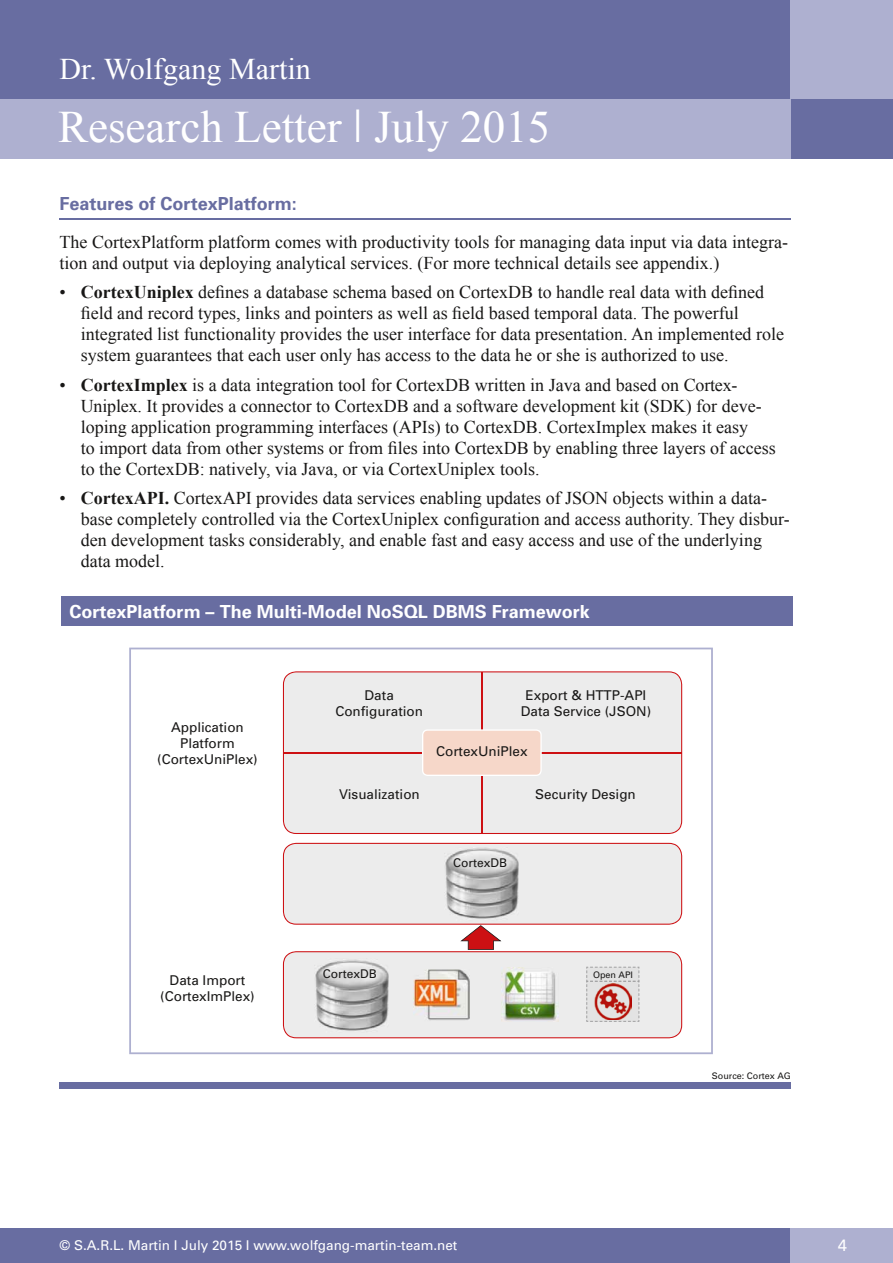
<style>
.page{position:relative;width:893px;height:1263px;background:#fff}
.page>*{position:absolute;margin:0;border:0;box-sizing:border-box;transform-origin:0 0}
.t1{font:45px "Times New Roman";color:#fff}
.t2{font:30px "Times New Roman";color:#fff}
.t3{font:18px/21px "Times New Roman";color:#181716}
.t4{font:700 18px "Univers";color:#fff}
.t5{font:700 18px "Univers";color:#686da1}
.t6{font:16.5px "Univers";color:#fff}
.t7{font:13.5px/16.2px "Univers";color:#181716;text-align:center}
.t8{font:13.5px "Univers";color:#fff}
.t9{font:12px "Univers";color:#181716}
.t10{font:9px "Univers";color:#181716}
.s1{font-family:"Univers";font-weight:300}
.s2{font-weight:700}
</style>
<div class="page">
<div style="left:0;top:1228px;width:893px;height:35px;background:#686da1"></div>
<div style="left:791px;top:1228px;width:102px;height:35px;background:#aeb0d0"></div>
<svg style="left:129px;top:648px;width:584px;height:406px"></svg>
<hr style="left:60px;top:218px;width:731px;height:2px;background:#686da1">
<div style="left:0;top:0;width:893px;height:159px;background:#686da1"></div>
<div style="left:791px;top:0;width:102px;height:99px;background:#aeb0d0"></div>
<div style="left:0;top:99px;width:791px;height:60px;background:#aeb0d0"></div>
<div style="left:61px;top:596px;width:731px;height:30px;background:#686da1"></div>
<div style="left:59px;top:1082px;width:732px;height:6px;background:#686da1"></div>
<div style="left:283px;top:671px;width:399px;height:163px;background:#ececec"></div>
<hr style="left:481px;top:672px;width:2px;height:161px;background:#cd1013">
<hr style="left:283px;top:752px;width:398px;height:1px;background:#cd1013">
<svg style="left:422px;top:729px;width:120px;height:47px;background:#f6dacd"></svg>
<svg style="left:283px;top:843px;width:399px;height:195px;background:#e2d4d2"></svg>
<h2 class="t2" style="left:60px;top:49px;width:253px">Dr. Wolfgang Martin</h2>
<h1 class="t1" style="left:58px;top:97px;width:494px">Research Letter <span class="s1">l</span> July 2015</h1>
<p class="t5" style="left:60px;top:192px;width:239px">Features of CortexPlatform:</p>
<p class="t3" style="left:60px;top:231px;width:730px">The CortexPlatform platform comes with productivity tools for managing data input via data integra&shy;tion and output via deploying analytical services. (For more technical details see appendix.)</p>
<p class="t3" style="left:81px;top:281px;width:705px;text-indent:-21px">• <span class="s2">CortexUniplex</span> defines a database schema based on CortexDB to handle real data with defined field and record types, links and pointers as well as field based temporal data. The powerful integrated list functionality provides the user interface for data presentation. An implemented role system guarantees that each user only has access to the data he or she is authorized to use.</p>
<p class="t3" style="left:81px;top:374px;width:696px;text-indent:-21px">• <span class="s2">CortexImplex</span> is a data integration tool for CortexDB written in Java and based on Cortex-Uniplex. It provides a connector to CortexDB and a software development kit (SDK) for deve&shy;loping application programming interfaces (APIs) to CortexDB. CortexImplex makes it easy<br>to import data from other systems or from files into CortexDB by enabling three layers of access to the CortexDB: natively, via Java, or via CortexUniplex tools.</p>
<p class="t3" style="left:81px;top:487px;width:710px;text-indent:-21px">• <span class="s2">CortexAPI.</span> CortexAPI provides data services enabling updates of JSON objects within a data&shy;base completely controlled via the CortexUniplex configuration and access authority. They disbur&shy;den development tasks considerably, and enable fast and easy access and use of the underlying data model.</p>
<p class="t4" style="left:70px;top:601px;width:522px">CortexPlatform – The Multi-Model NoSQL DBMS Framework</p>
<p class="t7" style="left:157px;top:719px;width:102px">Application<br>Platform (CortexUniPlex)</p>
<p class="t7" style="left:160px;top:972px;width:96px">Data Import (CortexImPlex)</p>
<p class="t7" style="left:335px;top:687px;width:89px">Data<br>Configuration</p>
<p class="t7" style="left:521px;top:687px;width:132px">Export &amp; HTTP-API<br>Data Service (JSON)</p>
<p class="t7" style="left:436px;top:743px;width:93px">CortexUniPlex</p>
<p class="t7" style="left:339px;top:787px;width:82px">Visualization</p>
<p class="t7" style="left:535px;top:787px;width:102px">Security Design</p>
<p class="t9" style="left:453px;top:855px;width:56px">CortexDB</p>
<p class="t9" style="left:323px;top:967px;width:56px">CortexDB</p>
<p class="t10" style="left:593px;top:969px;width:42px">Open API</p>
<p class="t10" style="left:712px;top:1070px;width:81px">Source: Cortex AG</p>
<p class="t8" style="left:60px;top:1237px;width:399px">© S.A.R.L. Martin I July 2015 I www.wolfgang-martin-team.net</p>
<p class="t6" style="left:838px;top:1235px;width:11px">4</p>
</div>
